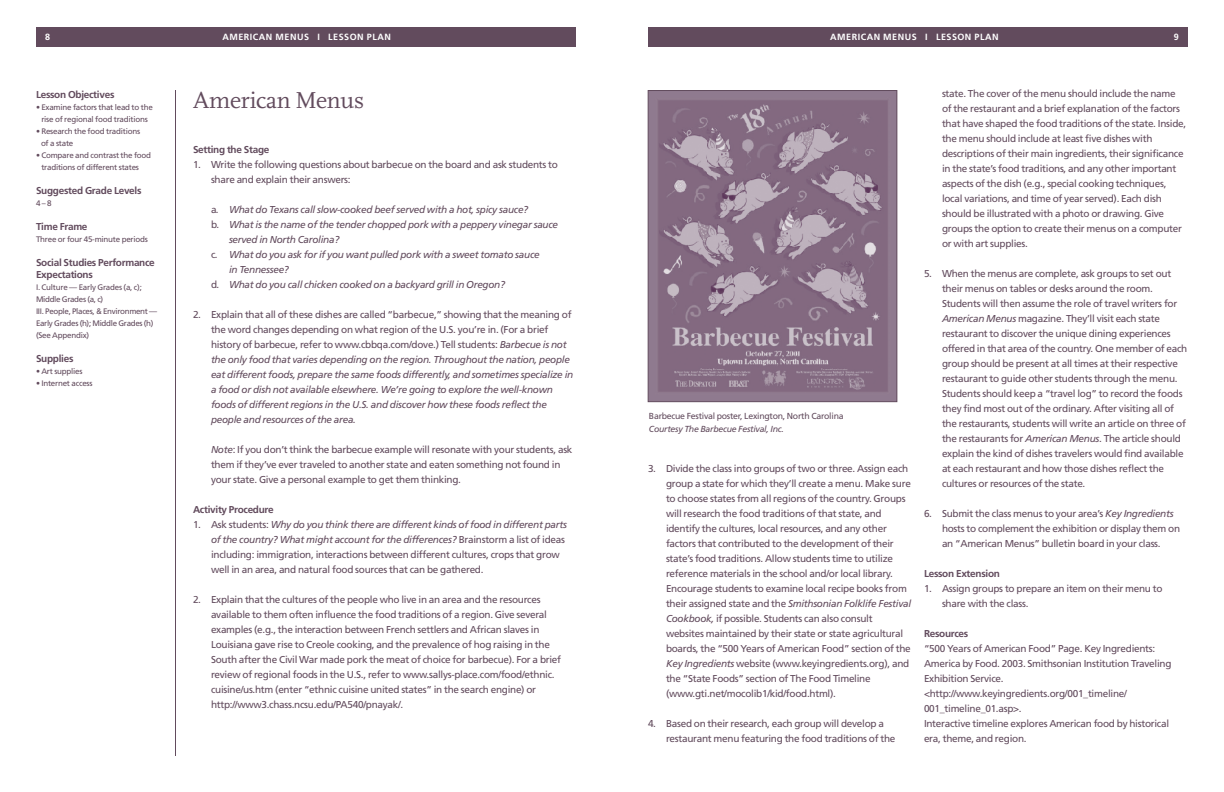
<style>
.page{position:relative;width:1224px;height:792px;background:#fff}
.page>*{position:absolute;margin:0;border:0;box-sizing:border-box;transform-origin:0 0}
.t1{font:24px "Scala";letter-spacing:-.01em;color:#624b5d}
.t2{font:10px/15px "Frutiger";letter-spacing:-.03em;color:#624b5d}
.t3{font:italic 10px/15px "Frutiger";letter-spacing:-.03em;color:#624b5d}
.t4{font:700 10px/12px "Frutiger";letter-spacing:-.03em;color:#624b5d}
.t5{font:700 9px "Frutiger";letter-spacing:.055em;color:#fff}
.t6{font:8.8px "Frutiger";letter-spacing:-.03em;color:#624b5d}
.t7{font:italic 8.8px "Frutiger";letter-spacing:-.03em;color:#624b5d}
.t8{font:8px/12px "Frutiger";letter-spacing:-.03em;color:#624b5d}
.s1{font-style:normal}
.s2{font-style:italic}
</style>
<div class="page">
<div style="left:648px;top:27px;width:540px;height:19px;background:#624b5d"></div>
<div style="left:36px;top:27px;width:540px;height:19px;background:#624b5d"></div>
<hr style="left:175px;top:90px;width:1px;height:666px;background:#624b5d">
<img style="left:650px;top:92px;width:245px;height:308px">
<div style="left:648px;top:90px;width:249px;height:312px;border:1px solid #624b5d"></div>
<p class="t5" style="left:45px;top:33px;width:7px">8</p>
<p class="t5" style="left:223px;top:33px;width:170px">AMERICAN MENUS I LESSON PLAN</p>
<p class="t5" style="left:830px;top:33px;width:170px">AMERICAN MENUS I LESSON PLAN</p>
<p class="t5" style="left:1174px;top:33px;width:7px">9</p>
<p class="t4" style="left:36px;top:89px;width:80px">Lesson Objectives</p>
<p class="t8" style="left:36px;top:101px;width:118px;text-align:center">• Examine factors that lead to the rise of regional food traditions</p>
<p class="t8" style="left:41px;top:125px;width:101px;text-indent:-5px">• Research the food traditions of a state</p>
<p class="t8" style="left:41px;top:149px;width:111px;text-indent:-5px">• Compare and contrast the food traditions of different states</p>
<p class="t4" style="left:36px;top:185px;width:107px">Suggested Grade Levels</p>
<p class="t8" style="left:36px;top:197px;width:17px">4 – 8</p>
<p class="t4" style="left:36px;top:221px;width:53px">Time Frame</p>
<p class="t8" style="left:36px;top:233px;width:113px">Three or four 45-minute periods</p>
<p class="t4" style="left:36px;top:257px;width:120px">Social Studies Performance<br>Expectations</p>
<p class="t8" style="left:36px;top:281px;width:123px">I. Culture — Early Grades (a, c);<br>Middle Grades (a, c)<br>III. People, Places, &amp; Environment —<br>Early Grades (h); Middle Grades (h) (See Appendix)</p>
<p class="t4" style="left:36px;top:353px;width:39px">Supplies</p>
<p class="t8" style="left:36px;top:365px;width:48px">• Art supplies</p>
<p class="t8" style="left:36px;top:377px;width:58px">• Internet access</p>
<h1 class="t1" style="left:193px;top:91px;width:173px">American Menus</h1>
<p class="t4" style="left:193px;top:144px;width:78px">Setting the Stage</p>
<p class="t2" style="left:211px;top:158px;width:348px;text-indent:-18px">1. Write the following questions about barbecue on the board and ask students to share and explain their answers:</p>
<p class="t3" style="left:211px;top:203px;width:319px"><span class="s1">a</span>. What do Texans call slow-cooked beef served with a hot, spicy sauce?</p>
<p class="t3" style="left:211px;top:218px;width:349px"><span class="s1">b</span>. What is the name of the tender chopped pork with a peppery vinegar sauce</p>
<p class="t3" style="left:229px;top:233px;width:112px">served in North Carolina?</p>
<p class="t3" style="left:211px;top:248px;width:330px"><span class="s1">c</span>. What do you ask for if you want pulled pork with a sweet tomato sauce</p>
<p class="t3" style="left:229px;top:263px;width:61px">in Tennessee?</p>
<p class="t3" style="left:211px;top:278px;width:296px"><span class="s1">d</span>. What do you call chicken cooked on a backyard grill in Oregon?</p>
<p class="t3" style="left:211px;top:308px;width:364px;text-indent:-18px"><span class="s1">2. Explain that all of these dishes are called “barbecue,” showing that the meaning of the word changes depending on what region of the U.S. you’re in. (For a brief history of barbecue, refer to www.cbbqa.com/dove.) Tell students:</span> Barbecue is not the only food that varies depending on the region. Throughout the nation, people eat different foods, prepare the same foods differently, and sometimes specialize in a food or dish not available elsewhere. We’re going to explore the well-known foods of different regions in the U.S. and discover how these foods reflect the people and resources of the area.</p>
<p class="t2" style="left:211px;top:443px;width:363px"><span class="s2">Note</span>: If you don’t think the barbecue example will resonate with your students, ask them if they’ve ever traveled to another state and eaten something not found in your state. Give a personal example to get them thinking.</p>
<p class="t4" style="left:193px;top:504px;width:82px">Activity Procedure</p>
<p class="t2" style="left:211px;top:518px;width:357px;text-indent:-18px">1. Ask students: <span class="s2">Why do you think there are different kinds of food in different parts of the country? What might account for the differences?</span> Brainstorm a list of ideas including: immigration, interactions between different cultures, crops that grow well in an area, and natural food sources that can be gathered.</p>
<p class="t2" style="left:211px;top:593px;width:352px;text-indent:-18px">2. Explain that the cultures of the people who live in an area and the resources available to them often influence the food traditions of a region. Give several examples (e.g., the interaction between French settlers and African slaves in Louisiana gave rise to Creole cooking, and the prevalence of hog raising in the South after the Civil War made pork the meat of choice for barbecue). For a brief review of regional foods in the U.S., refer to www.sallys-place.com/food/ethnic. cuisine/us.htm (enter “ethnic cuisine united states” in the search engine) or http://www3.chass.ncsu.edu/PA540/pnayak/.</p>
<p class="t6" style="left:649px;top:412px;width:196px">Barbecue Festival poster, Lexington, North Carolina</p>
<p class="t7" style="left:649px;top:425px;width:136px">Courtesy The Barbecue Festival, Inc.</p>
<p class="t2" style="left:666px;top:462px;width:247px;text-indent:-18px">3. Divide the class into groups of two or three. Assign each group a state for which they’ll create a menu. Make sure to choose states from all regions of the country. Groups will research the food traditions of that state, and identify the cultures, local resources, and any other factors that contributed to the development of their state’s food traditions. Allow students time to utilize reference materials in the school and/or local library.<br>Encourage students to examine local recipe books from their assigned state and the <span class="s2">Smithsonian Folklife Festival Cookbook,</span> if possible. Students can also consult websites maintained by their state or state agricultural boards, the “500 Years of American Food” section of the <span class="s2">Key Ingredients</span> website (www.keyingredients.org), and the “State Foods” section of The Food Timeline (www.gti.net/mocolib1/kid/food.html).</p>
<p class="t2" style="left:666px;top:717px;width:231px;text-indent:-18px">4. Based on their research, each group will develop a restaurant menu featuring the food traditions of the</p>
<p class="t2" style="left:942px;top:87px;width:246px">state. The cover of the menu should include the name of the restaurant and a brief explanation of the factors that have shaped the food traditions of the state. Inside, the menu should include at least five dishes with descriptions of their main ingredients, their significance in the state’s food traditions, and any other important aspects of the dish (e.g., special cooking techniques, local variations, and time of year served). Each dish should be illustrated with a photo or drawing. Give groups the option to create their menus on a computer or with art supplies.</p>
<p class="t2" style="left:942px;top:267px;width:247px;text-indent:-18px">5. When the menus are complete, ask groups to set out their menus on tables or desks around the room.<br>Students will then assume the role of travel writers for <span class="s2">American Menus</span> magazine. They’ll visit each state restaurant to discover the unique dining experiences offered in that area of the country. One member of each group should be present at all times at their respective restaurant to guide other students through the menu.<br>Students should keep a “travel log” to record the foods they find most out of the ordinary. After visiting all of the restaurants, students will write an article on three of the restaurants for <span class="s2">American Menus</span>. The article should explain the kind of dishes travelers would find available at each restaurant and how those dishes reflect the cultures or resources of the state.</p>
<p class="t2" style="left:942px;top:507px;width:240px;text-indent:-18px">6. Submit the class menus to your area’s <span class="s2">Key Ingredients </span>hosts to complement the exhibition or display them on an “American Menus” bulletin board in your class.</p>
<p class="t4" style="left:924px;top:569px;width:77px">Lesson Extension</p>
<p class="t2" style="left:942px;top:582px;width:222px;text-indent:-18px">1. Assign groups to prepare an item on their menu to share with the class.</p>
<p class="t4" style="left:924px;top:629px;width:46px">Resources</p>
<p class="t2" style="left:924px;top:642px;width:249px">“500 Years of American Food” Page. Key Ingredients:<br>America by Food. 2003. Smithsonian Institution Traveling Exhibition Service. &lt;http://www.keyingredients.org/001_timeline/ 001_timeline_01.asp&gt;.<br>Interactive timeline explores American food by historical era, theme, and region.</p>
</div>
